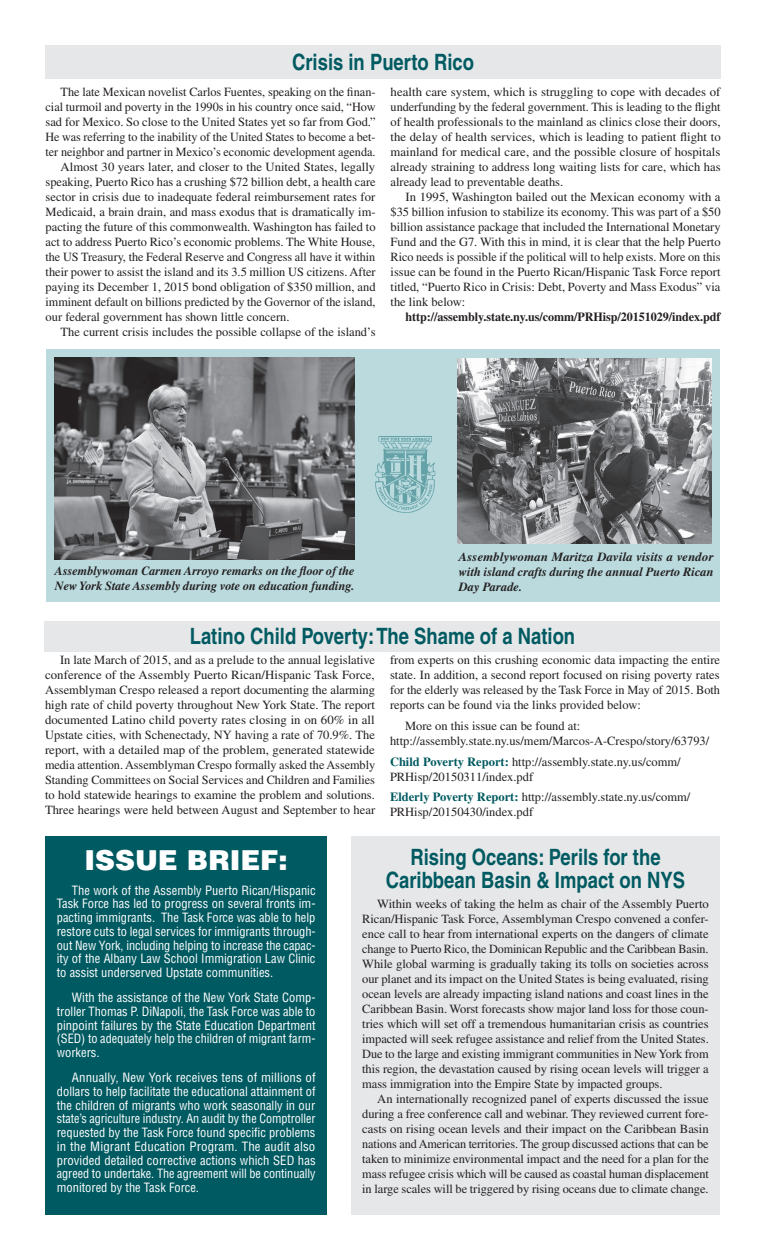
<style>
.page{position:relative;width:765px;height:1260px;background:#fff}
.page>*{position:absolute;margin:0;border:0;box-sizing:border-box;transform-origin:0 0}
.Headline{font:900 27.5px "Helvetica";color:#fff}
.Headline-2{font:700 condensed 22.5px/22.5px "Helvetica";color:#005a61;text-align:center}
.Body_text{font:12.5px/15px "Times";color:#231f20;text-align:justify}
.Body_text-2{font:condensed 12.5px/13.8px "Helvetica";color:#fff;text-align:justify}
.t1{font:italic 700 12.5px/15px "Times";color:#231f20;text-align:justify}
.Body_text-3{font:700 12.5px "Times";letter-spacing:-.005em;color:#231f20}
.s1{font-weight:700;color:#005a61}
</style>
<div class="page">
<div style="left:45px;top:45px;width:676px;height:34px;background:#e6e7e9"></div>
<div style="left:44px;top:621px;width:676px;height:30px;background:#e6e7e9"></div>
<div style="left:46px;top:350px;width:673px;height:252px;background:#badade"></div>
<img style="left:375px;top:436px;width:61px;height:77px">
<div style="left:351px;top:836px;width:369px;height:379px;background:#e6e7e9"></div>
<img style="left:457px;top:358px;width:254px;height:186px">
<div style="left:46px;top:836px;width:281px;height:379px;background:#005a61"></div>
<img style="left:55px;top:358px;width:300px;height:202px">
<p class="Headline-2" style="left:292px;top:50px;width:183px">Crisis in Puerto Rico</p>
<p class="Body_text" style="left:46px;top:84px;width:332px;text-indent:15px">The late Mexican novelist Carlos Fuentes, speaking on the finan&shy;cial turmoil and poverty in the 1990s in his country once said, “How sad for Mexico. So close to the United States yet so far from God.” He was referring to the inability of the United States to become a bet&shy;ter neighbor and partner in Mexico’s economic development agenda.</p>
<p class="Body_text" style="left:46px;top:159px;width:332px;text-indent:15px">Almost 30 years later, and closer to the United States, legally speaking, Puerto Rico has a crushing $72 billion debt, a health care sector in crisis due to inadequate federal reimbursement rates for Medicaid, a brain drain, and mass exodus that is dramatically im&shy;pacting the future of this commonwealth. Washington has failed to act to address Puerto Rico’s economic problems. The White House, the US Treasury, the Federal Reserve and Congress all have it within their power to assist the island and its 3.5 million US citizens. After paying its December 1, 2015 bond obligation of $350 million, and imminent default on billions predicted by the Governor of the island, our federal government has shown little concern.</p>
<p class="Body_text" style="left:61px;top:324px;width:316px">The current crisis includes the possible collapse of the island’s</p>
<p class="Body_text" style="left:391px;top:84px;width:332px">health care system, which is struggling to cope with decades of underfunding by the federal government. This is leading to the flight of health professionals to the mainland as clinics close their doors, the delay of health services, which is leading to patient flight to mainland for medical care, and the possible closure of hospitals already straining to address long waiting lists for care, which has already lead to preventable deaths.</p>
<p class="Body_text" style="left:391px;top:189px;width:332px;text-indent:15px">In 1995, Washington bailed out the Mexican economy with a $35 billion infusion to stabilize its economy. This was part of a $50 billion assistance package that included the International Monetary Fund and the G7. With this in mind, it is clear that the help Puerto Rico needs is possible if the political will to help exists. More on this issue can be found in the Puerto Rican/Hispanic Task Force report titled, “Puerto Rico in Crisis: Debt, Poverty and Mass Exodus” via the link below:</p>
<p class="Body_text-3" style="left:406px;top:309px;width:316px">http://assembly.state.ny.us/comm/PRHisp/20151029/index.pdf</p>
<p class="t1" style="left:55px;top:563px;width:301px">Assemblywoman Carmen Arroyo remarks on the floor of the<br>New York State Assembly during vote on education funding.</p>
<p class="t1" style="left:459px;top:549px;width:256px">Assemblywoman Maritza Davila visits a vendor with island crafts during the annual Puerto Rican Day Parade.</p>
<p class="Headline-2" style="left:190px;top:624px;width:387px">Latino Child Poverty: The Shame of a Nation</p>
<p class="Body_text" style="left:45px;top:653px;width:332px;text-indent:15px">In late March of 2015, and as a prelude to the annual legislative conference of the Assembly Puerto Rican/Hispanic Task Force, Assemblyman Crespo released a report documenting the alarming high rate of child poverty throughout New York State. The report documented Latino child poverty rates closing in on 60% in all Upstate cities, with Schenectady, NY having a rate of 70.9%. The report, with a detailed map of the problem, generated statewide media attention. Assemblyman Crespo formally asked the Assembly Standing Committees on Social Services and Children and Families to hold statewide hearings to examine the problem and solutions.<br>Three hearings were held between August and September to hear</p>
<p class="Body_text" style="left:390px;top:653px;width:332px">from experts on this crushing economic data impacting the entire state. In addition, a second report focused on rising poverty rates for the elderly was released by the Task Force in May of 2015. Both reports can be found via the links provided below:</p>
<p class="Body_text" style="left:390px;top:718px;width:321px;text-indent:15px">More on this issue can be found at: http://assembly.state.ny.us/mem/Marcos-A-Crespo/story/63793/</p>
<p class="Body_text" style="left:390px;top:754px;width:292px"><span class="s1">Child Poverty Report:</span> http://assembly.state.ny.us/comm/<br>PRHisp/20150311/index.pdf</p>
<p class="Body_text" style="left:390px;top:790px;width:302px"><span class="s1">Elderly Poverty Report:</span> http://assembly.state.ny.us/comm/<br>PRHisp/20150430/index.pdf</p>
<p class="Headline" style="left:85px;top:842px;width:205px">ISSUE BRIEF:</p>
<p class="Body_text-2" style="left:57px;top:883px;width:260px;text-indent:15px">The work of the Assembly Puerto Rican/Hispanic Task Force has led to progress on several fronts im&shy;pacting immigrants. The Task Force was able to help restore cuts to legal services for immigrants through&shy;out New York, including helping to increase the capac&shy;ity of the Albany Law School Immigration Law Clinic to assist underserved Upstate communities.</p>
<p class="Body_text-2" style="left:57px;top:991px;width:260px;text-indent:15px">With the assistance of the New York State Comp&shy;troller Thomas P. DiNapoli, the Task Force was able to pinpoint failures by the State Education Department (SED) to adequately help the children of migrant farm&shy;workers.</p>
<p class="Body_text-2" style="left:57px;top:1071px;width:260px;text-indent:15px">Annually, New York receives tens of millions of dollars to help facilitate the educational attainment of the children of migrants who work seasonally in our state’s agriculture industry. An audit by the Comptroller requested by the Task Force found specific problems in the Migrant Education Program. The audit also provided detailed corrective actions which SED has agreed to undertake. The agreement will be continually monitored by the Task Force.</p>
<p class="Headline-2" style="left:386px;top:846px;width:301px">Rising Oceans: Perils for the<br>Caribbean Basin &amp; Impact on NYS</p>
<p class="Body_text" style="left:362px;top:896px;width:348px;text-indent:15px">Within weeks of taking the helm as chair of the Assembly Puerto Rican/Hispanic Task Force, Assemblyman Crespo convened a confer&shy;ence call to hear from international experts on the dangers of climate change to Puerto Rico, the Dominican Republic and the Caribbean Basin.<br>While global warming is gradually taking its tolls on societies across our planet and its impact on the United States is being evaluated, rising ocean levels are already impacting island nations and coast lines in the Caribbean Basin. Worst forecasts show major land loss for those coun&shy;tries which will set off a tremendous humanitarian crisis as countries impacted will seek refugee assistance and relief from the United States.<br>Due to the large and existing immigrant communities in New York from this region, the devastation caused by rising ocean levels will trigger a mass immigration into the Empire State by impacted groups.</p>
<p class="Body_text" style="left:362px;top:1091px;width:348px;text-indent:15px">An internationally recognized panel of experts discussed the issue during a free conference call and webinar. They reviewed current fore&shy;casts on rising ocean levels and their impact on the Caribbean Basin nations and American territories. The group discussed actions that can be taken to minimize environmental impact and the need for a plan for the mass refugee crisis which will be caused as coastal human displacement in large scales will be triggered by rising oceans due to climate change.</p>
</div>
